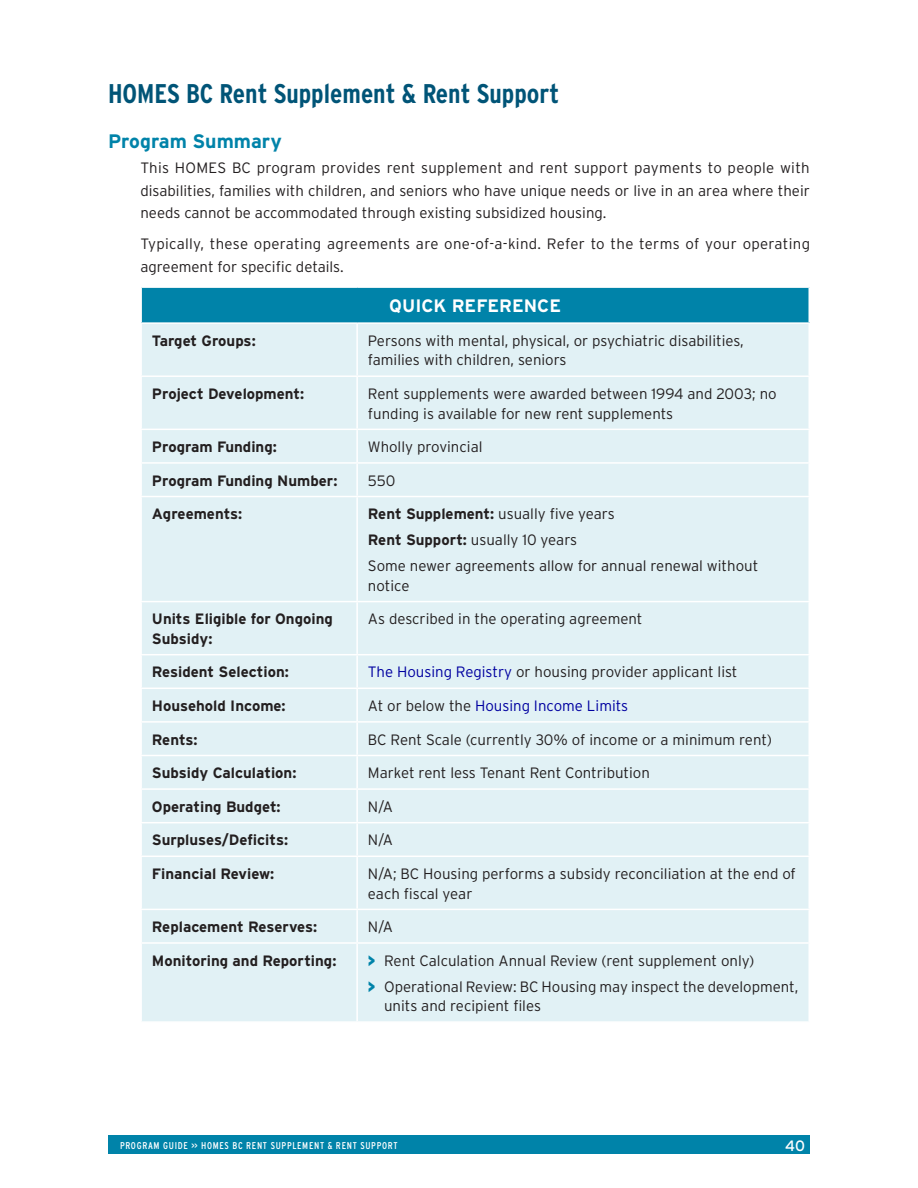
<style>
.page{position:relative;width:918px;height:1188px;background:#fff}
.page>*{position:absolute;margin:0;border:0;box-sizing:border-box;transform-origin:0 0}
.t1{font:700 condensed 27px "Interstate";color:#005477}
.t2{font:700 19.5px "Interstate";color:#0083a9}
.t3{font:700 18px "Interstate";color:#fff}
.t4{font:300 15px/19.5px "Interstate";color:#231f20}
.t5{font:700 15px/19.5px "Interstate";color:#231f20}
.t6{font:300 15px/22.5px "Interstate";letter-spacing:.02em;color:#231f20}
.t7{font:300 15px "Interstate";color:#0000a0}
.t8{font:15px "Interstate";color:#fff}
.t9{font:condensed 9.9px "Interstate";letter-spacing:.07em;color:#fff}
.s1{font-weight:700}
.s2{color:#0000a0}
.s3{color:#231f20}
.s4{font-weight:900;color:#0083a9}
</style>
<div class="page">
<div style="left:108px;top:1136px;width:702px;height:18px;background:#0083a9"></div>
<div style="left:141px;top:287px;width:668px;height:36px;background:#0083a9"></div>
<div style="left:142px;top:324px;width:666px;height:697px;background:#e1f1f5"></div>
<hr style="left:356px;top:324px;width:2px;height:51px;background:#fff">
<hr style="left:140px;top:375px;width:217px;height:2px;background:#fff">
<hr style="left:357px;top:375px;width:453px;height:2px;background:#fff">
<hr style="left:356px;top:377px;width:2px;height:52px;background:#fff">
<hr style="left:140px;top:429px;width:217px;height:1px;background:#fff">
<hr style="left:357px;top:429px;width:453px;height:1px;background:#fff">
<hr style="left:356px;top:430px;width:2px;height:32px;background:#fff">
<hr style="left:140px;top:462px;width:217px;height:2px;background:#fff">
<hr style="left:357px;top:462px;width:453px;height:2px;background:#fff">
<hr style="left:356px;top:464px;width:2px;height:32px;background:#fff">
<hr style="left:140px;top:496px;width:217px;height:1px;background:#fff">
<hr style="left:357px;top:496px;width:453px;height:1px;background:#fff">
<hr style="left:356px;top:497px;width:2px;height:104px;background:#fff">
<hr style="left:140px;top:601px;width:217px;height:1px;background:#fff">
<hr style="left:357px;top:601px;width:453px;height:1px;background:#fff">
<hr style="left:356px;top:602px;width:2px;height:52px;background:#fff">
<hr style="left:140px;top:654px;width:217px;height:1px;background:#fff">
<hr style="left:357px;top:654px;width:453px;height:1px;background:#fff">
<hr style="left:356px;top:655px;width:2px;height:33px;background:#fff">
<hr style="left:140px;top:688px;width:217px;height:1px;background:#fff">
<hr style="left:357px;top:688px;width:453px;height:1px;background:#fff">
<hr style="left:356px;top:689px;width:2px;height:32px;background:#fff">
<hr style="left:140px;top:721px;width:217px;height:2px;background:#fff">
<hr style="left:357px;top:721px;width:453px;height:2px;background:#fff">
<hr style="left:356px;top:723px;width:2px;height:32px;background:#fff">
<hr style="left:140px;top:755px;width:217px;height:1px;background:#fff">
<hr style="left:357px;top:755px;width:453px;height:1px;background:#fff">
<hr style="left:356px;top:756px;width:2px;height:32px;background:#fff">
<hr style="left:140px;top:788px;width:217px;height:2px;background:#fff">
<hr style="left:357px;top:788px;width:453px;height:2px;background:#fff">
<hr style="left:356px;top:790px;width:2px;height:32px;background:#fff">
<hr style="left:140px;top:822px;width:217px;height:1px;background:#fff">
<hr style="left:357px;top:822px;width:453px;height:1px;background:#fff">
<hr style="left:356px;top:823px;width:2px;height:33px;background:#fff">
<hr style="left:140px;top:856px;width:217px;height:1px;background:#fff">
<hr style="left:357px;top:856px;width:453px;height:1px;background:#fff">
<hr style="left:356px;top:857px;width:2px;height:52px;background:#fff">
<hr style="left:140px;top:909px;width:217px;height:1px;background:#fff">
<hr style="left:357px;top:909px;width:453px;height:1px;background:#fff">
<hr style="left:356px;top:910px;width:2px;height:32px;background:#fff">
<hr style="left:140px;top:942px;width:217px;height:2px;background:#fff">
<hr style="left:357px;top:942px;width:453px;height:2px;background:#fff">
<hr style="left:356px;top:944px;width:2px;height:77px;background:#fff">
<hr style="left:140px;top:286px;width:217px;height:2px;background:#fff">
<hr style="left:140px;top:288px;width:2px;height:34px;background:#fff">
<hr style="left:357px;top:286px;width:453px;height:2px;background:#fff">
<hr style="left:808px;top:288px;width:2px;height:34px;background:#fff">
<hr style="left:140px;top:322px;width:217px;height:2px;background:#fff">
<hr style="left:357px;top:322px;width:453px;height:2px;background:#fff">
<h1 class="t1" style="left:108px;top:77px;width:453px">HOMES BC Rent Supplement &amp; Rent Support</h1>
<h2 class="t2" style="left:108px;top:130px;width:175px">Program Summary</h2>
<p class="t4" style="left:140px;top:156px;width:671px;line-height:22.5px;text-align:justify">This HOMES BC program provides rent supplement and rent support payments to people with disabilities, families with children, and seniors who have unique needs or live in an area where their needs cannot be accommodated through existing subsidized housing.</p>
<p class="t6" style="left:140px;top:233px;width:671px">Typically, these operating agreements are one-of-a-kind. Refer to the terms of your operating agreement for specific details.</p>
<p class="t3" style="left:389px;top:295px;width:173px">QUICK REFERENCE</p>
<p class="t5" style="left:152px;top:331px;width:105px">Target Groups:</p>
<p class="t4" style="left:368px;top:331px;width:377px">Persons with mental, physical, or psychiatric disabilities, families with children, seniors</p>
<p class="t5" style="left:152px;top:384px;width:154px">Project Development:</p>
<p class="t4" style="left:368px;top:384px;width:410px">Rent supplements were awarded between 1994 and 2003; no funding is available for new rent supplements</p>
<p class="t5" style="left:152px;top:437px;width:126px">Program Funding:</p>
<p class="t4" style="left:368px;top:437px;width:116px">Wholly provincial</p>
<p class="t5" style="left:152px;top:471px;width:187px">Program Funding Number:</p>
<p class="t4" style="left:368px;top:471px;width:29px">550</p>
<p class="t5" style="left:152px;top:504px;width:92px">Agreements:</p>
<p class="t4" style="left:368px;top:501px;width:392px;line-height:26px"><span class="s1">Rent Supplement:</span> usually five years<br><span class="s1">Rent Support:</span> usually 10 years<br>Some newer agreements allow for annual renewal without</p>
<p class="t4" style="left:368px;top:576px;width:43px">notice</p>
<p class="t5" style="left:152px;top:609px;width:182px">Units Eligible for Ongoing<br>Subsidy:</p>
<p class="t4" style="left:368px;top:609px;width:276px">As described in the operating agreement</p>
<p class="t5" style="left:152px;top:662px;width:138px">Resident Selection:</p>
<p class="t4" style="left:368px;top:662px;width:371px"><span class="s2">The Housing Registry</span> or housing provider applicant list</p>
<p class="t5" style="left:152px;top:696px;width:135px">Household Income:</p>
<p class="t7" style="left:368px;top:697px;width:262px"><span class="s3">At or below the</span> Housing Income Limits</p>
<p class="t5" style="left:152px;top:730px;width:47px">Rents:</p>
<p class="t4" style="left:368px;top:730px;width:405px">BC Rent Scale (currently 30% of income or a minimum rent)</p>
<p class="t5" style="left:152px;top:763px;width:146px">Subsidy Calculation:</p>
<p class="t4" style="left:368px;top:763px;width:283px">Market rent less Tenant Rent Contribution</p>
<p class="t5" style="left:152px;top:797px;width:130px">Operating Budget:</p>
<p class="t4" style="left:368px;top:797px;width:27px">N/A</p>
<p class="t5" style="left:152px;top:830px;width:138px">Surpluses/Deficits:</p>
<p class="t4" style="left:368px;top:830px;width:27px">N/A</p>
<p class="t5" style="left:152px;top:864px;width:124px">Financial Review:</p>
<p class="t4" style="left:368px;top:864px;width:429px">N/A; BC Housing performs a subsidy reconciliation at the end of each fiscal year</p>
<p class="t5" style="left:152px;top:917px;width:167px">Replacement Reserves:</p>
<p class="t4" style="left:368px;top:917px;width:27px">N/A</p>
<p class="t5" style="left:152px;top:951px;width:186px">Monitoring and Reporting:</p>
<p class="t4" style="left:368px;top:947px;width:432px;line-height:26px"><span class="s4">&gt;</span> Rent Calculation Annual Review (rent supplement only)<br><span class="s4">&gt;</span> Operational Review: BC Housing may inspect the development,</p>
<p class="t4" style="left:384px;top:996px;width:158px">units and recipient files</p>
<p class="t9" style="left:120px;top:1139px;width:279px">PROGRAM GUIDE &gt;&gt; HOMES BC RENT SUPPLEMENT &amp; RENT SUPPORT</p>
<p class="t8" style="left:785px;top:1136px;width:21px">40</p>
</div>
